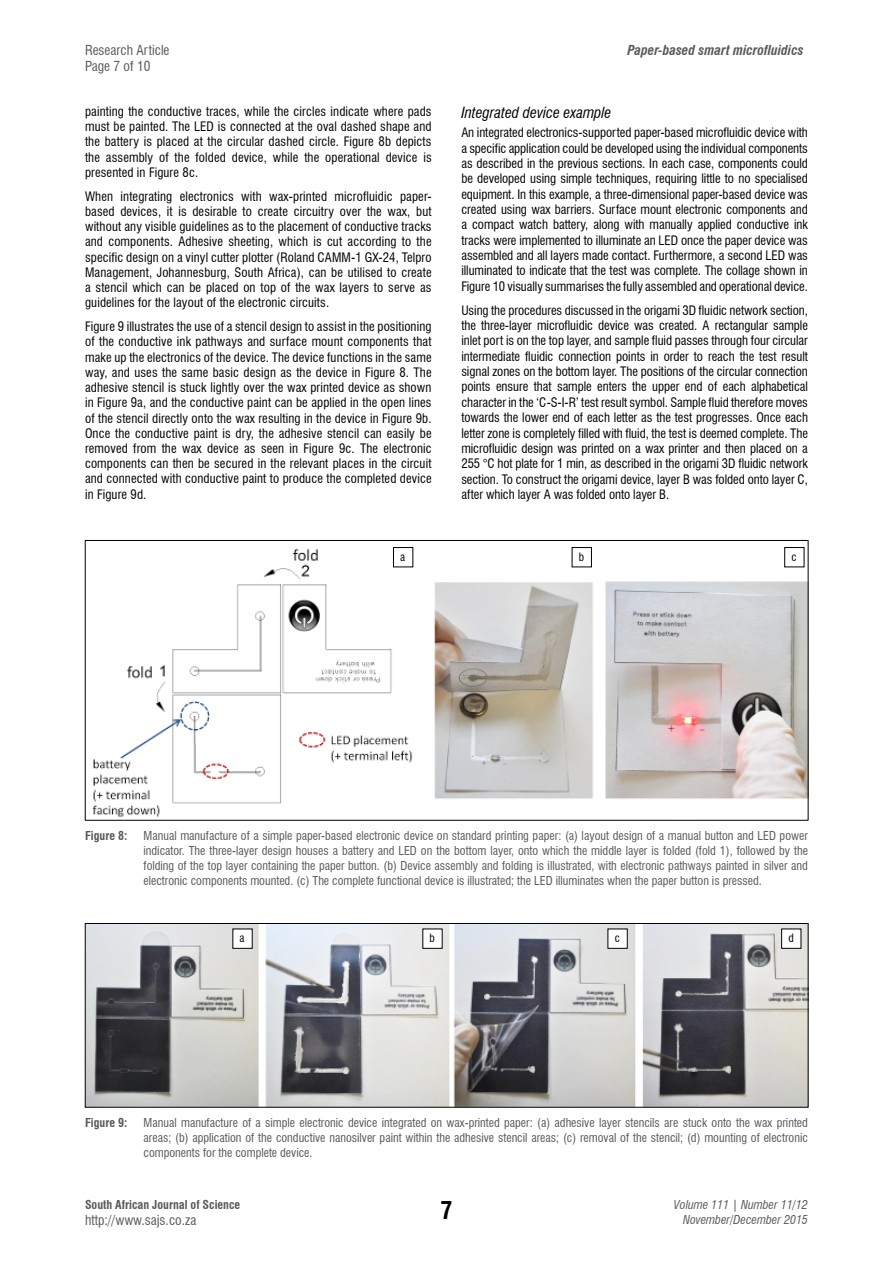
<style>
.page{position:relative;width:893px;height:1263px;background:#fff}
.page>*{position:absolute;margin:0;border:0;box-sizing:border-box;transform-origin:0 0}
.t1{font:700 condensed 24px "Swiss 721 BT";color:#000}
.t2{font:italic condensed 15px "Swiss 721 BT";color:#000}
.t3{font:condensed 13.5px "Swiss 721 BT";color:#58595b}
.t4{font:italic 700 condensed 13.5px "Swiss 721 BT";color:#58595b}
.t5{font:condensed 12.75px/15.3px "Swiss 721 BT";letter-spacing:.01em;color:#000;text-align:justify}
.t6{font:condensed 12px/15px "Swiss 721 BT";color:#58595b;text-align:justify}
.t7{font:700 condensed 12px "Swiss 721 BT";color:#58595b}
.t8{font:italic condensed 12px/14.4px "Swiss 721 BT";color:#58595b;text-align:right}
.t9{font:condensed 11.25px "Swiss 721 BT";color:#000}
</style>
<div class="page">
<img style="left:92px;top:547px;width:714px;height:270px">
<div style="left:393px;top:547px;width:20px;height:20px;background:#fff"></div>
<div style="left:393px;top:547px;width:20px;height:20px;border:1px solid #000"></div>
<div style="left:572px;top:547px;width:19px;height:20px;background:#fff"></div>
<div style="left:572px;top:547px;width:20px;height:20px;border:1px solid #000"></div>
<div style="left:785px;top:547px;width:19px;height:20px;background:#fff"></div>
<div style="left:784px;top:547px;width:20px;height:20px;border:1px solid #000"></div>
<img style="left:87px;top:925px;width:719px;height:180px">
<div style="left:85px;top:923px;width:723px;height:184px;border:1px solid #000"></div>
<div style="left:233px;top:929px;width:19px;height:19px;background:#fff"></div>
<div style="left:423px;top:929px;width:19px;height:19px;background:#fff"></div>
<div style="left:608px;top:929px;width:19px;height:19px;background:#fff"></div>
<div style="left:782px;top:929px;width:19px;height:19px;background:#fff"></div>
<p class="t3" style="left:85px;top:42px;width:86px">Research Article</p>
<p class="t4" style="left:628px;top:42px;width:178px">Paper-based smart microfluidics</p>
<p class="t3" style="left:85px;top:58px;width:67px">Page 7 of 10</p>
<p class="t5" style="left:85px;top:104px;width:348px">painting the conductive traces, while the circles indicate where pads must be painted. The LED is connected at the oval dashed shape and the battery is placed at the circular dashed circle. Figure 8b depicts the assembly of the folded device, while the operational device is presented in Figure 8c.</p>
<p class="t5" style="left:85px;top:188px;width:348px">When integrating electronics with wax-printed microfluidic paper&shy;based devices, it is desirable to create circuitry over the wax, but without any visible guidelines as to the placement of conductive tracks and components. Adhesive sheeting, which is cut according to the specific design on a vinyl cutter plotter (Roland CAMM-1 GX-24, Telpro Management, Johannesburg, South Africa), can be utilised to create a stencil which can be placed on top of the wax layers to serve as guidelines for the layout of the electronic circuits.</p>
<p class="t5" style="left:85px;top:319px;width:348px">Figure 9 illustrates the use of a stencil design to assist in the positioning of the conductive ink pathways and surface mount components that make up the electronics of the device. The device functions in the same way, and uses the same basic design as the device in Figure 8. The adhesive stencil is stuck lightly over the wax printed device as shown in Figure 9a, and the conductive paint can be applied in the open lines of the stencil directly onto the wax resulting in the device in Figure 9b.<br>Once the conductive paint is dry, the adhesive stencil can easily be removed from the wax device as seen in Figure 9c. The electronic components can then be secured in the relevant places in the circuit and connected with conductive paint to produce the completed device in Figure 9d.</p>
<p class="t2" style="left:461px;top:103px;width:152px">Integrated device example</p>
<p class="t5" style="left:461px;top:125px;width:348px">An integrated electronics-supported paper-based microfluidic device with a specific application could be developed using the individual components as described in the previous sections. In each case, components could be developed using simple techniques, requiring little to no specialised equipment. In this example, a three-dimensional paper-based device was created using wax barriers. Surface mount electronic components and a compact watch battery, along with manually applied conductive ink tracks were implemented to illuminate an LED once the paper device was assembled and all layers made contact. Furthermore, a second LED was illuminated to indicate that the test was complete. The collage shown in Figure 10 visually summarises the fully assembled and operational device.</p>
<p class="t5" style="left:461px;top:302px;width:348px">Using the procedures discussed in the origami 3D fluidic network section, the three-layer microfluidic device was created. A rectangular sample inlet port is on the top layer, and sample fluid passes through four circular intermediate fluidic connection points in order to reach the test result signal zones on the bottom layer. The positions of the circular connection points ensure that sample enters the upper end of each alphabetical character in the ‘C-S-I-R’ test result symbol. Sample fluid therefore moves towards the lower end of each letter as the test progresses. Once each letter zone is completely filled with fluid, the test is deemed complete. The microfluidic design was printed on a wax printer and then placed on a 255 °C hot plate for 1 min, as described in the origami 3D fluidic network section. To construct the origami device, layer B was folded onto layer C, after which layer A was folded onto layer B.</p>
<p class="t9" style="left:400px;top:550px;width:7px">a</p>
<p class="t9" style="left:579px;top:550px;width:7px">b</p>
<p class="t9" style="left:791px;top:550px;width:7px">c</p>
<p class="t7" style="left:85px;top:828px;width:44px">Figure 8:</p>
<p class="t6" style="left:144px;top:828px;width:666px">Manual manufacture of a simple paper-based electronic device on standard printing paper: (a) layout design of a manual button and LED power indicator. The three-layer design houses a battery and LED on the bottom layer, onto which the middle layer is folded (fold 1), followed by the folding of the top layer containing the paper button. (b) Device assembly and folding is illustrated, with electronic pathways painted in silver and electronic components mounted. (c) The complete functional device is illustrated; the LED illuminates when the paper button is pressed.</p>
<p class="t9" style="left:240px;top:931px;width:7px">a</p>
<p class="t9" style="left:430px;top:931px;width:7px">b</p>
<p class="t9" style="left:615px;top:931px;width:7px">c</p>
<p class="t9" style="left:788px;top:931px;width:7px">d</p>
<p class="t7" style="left:85px;top:1115px;width:44px">Figure 9:</p>
<p class="t6" style="left:144px;top:1115px;width:666px">Manual manufacture of a simple electronic device integrated on wax-printed paper: (a) adhesive layer stencils are stuck onto the wax printed areas; (b) application of the conductive nanosilver paint within the adhesive stencil areas; (c) removal of the stencil; (d) mounting of electronic components for the complete device.</p>
<p class="t7" style="left:85px;top:1197px;width:157px">South African Journal of Science</p>
<p class="t3" style="left:85px;top:1212px;width:113px">http://www.sajs.co.za</p>
<h1 class="t1" style="left:440px;top:1195px;width:13px">7</h1>
<p class="t8" style="left:674px;top:1198px;width:136px">Volume 111 | Number 11/12<br>November/December 2015</p>
</div>
